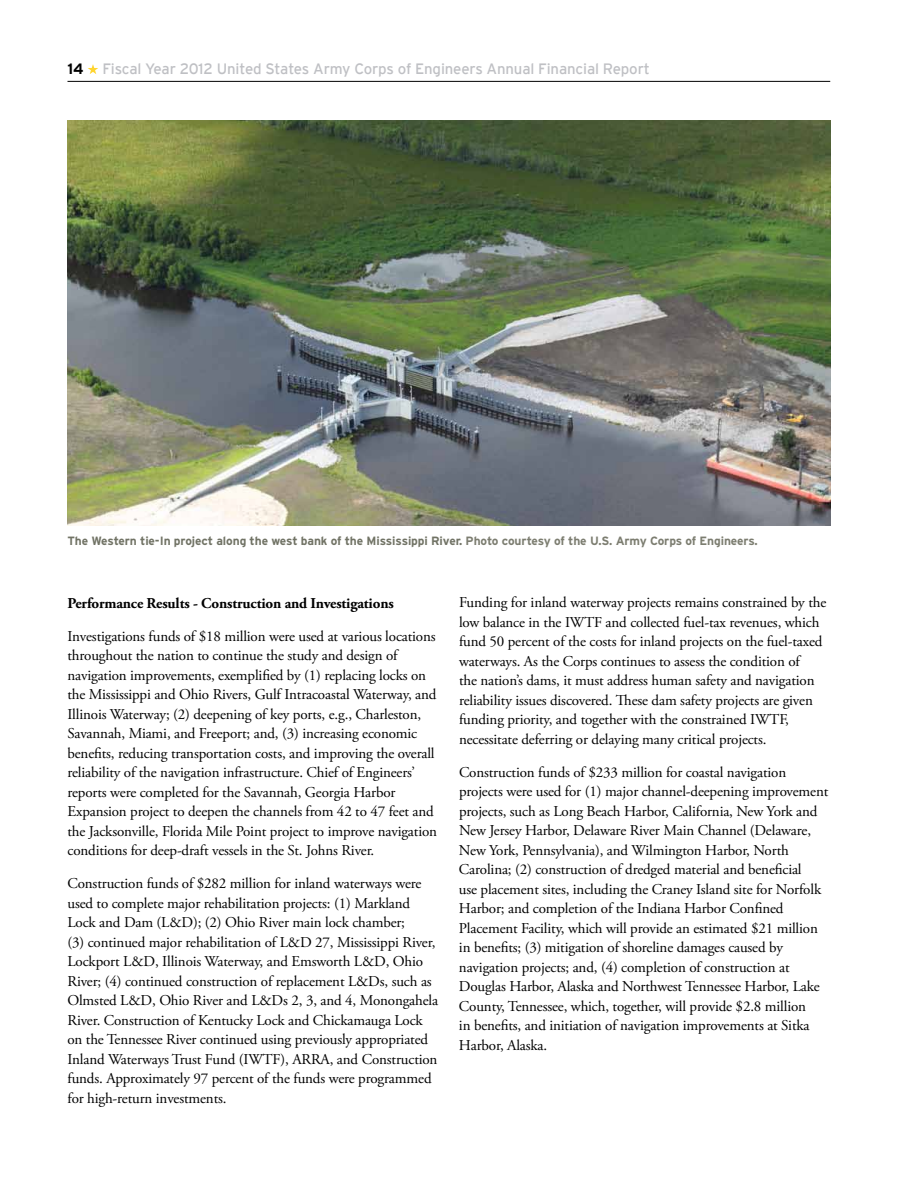
<style>
.page{position:relative;width:918px;height:1188px;background:#fff}
.page>*{position:absolute;margin:0;border:0;box-sizing:border-box;transform-origin:0 0}
.t1{font:15px/19.5px "Adobe Garamond Pro";letter-spacing:-.01em;color:#000}
.t2{font:15px "Interstate";letter-spacing:-.01em;color:#bfc0c4}
.t3{font:700 15px "Adobe Garamond Pro";letter-spacing:-.01em;color:#000}
.t4{font:700 15px "Interstate";color:#000}
.t5{font:700 12px "Interstate";letter-spacing:-.02em;color:#717365}
.s1{color:#7c7d70}
</style>
<div class="page">
<hr style="left:68px;top:81px;width:762px;height:1px;background:#000">
<svg style="left:88px;top:64px;width:10px;height:10px"></svg>
<img style="left:68px;top:121px;width:762px;height:405px">
<p class="t4" style="left:68px;top:61px;width:18px">14</p>
<p class="t2" style="left:102px;top:61px;width:549px">Fiscal Year 2012 United States Army Corps of Engineers Annual Financial Report</p>
<p class="t5" style="left:68px;top:535px;width:692px">The Western tie-I n project along the west bank of the M ississippi River. <span class="s1">Photo courtesy of the U.S. Army Corps of Engineers.</span></p>
<p class="t3" style="left:68px;top:594px;width:328px">Performance Results - Construction and Investigations</p>
<p class="t1" style="left:68px;top:627px;width:371px">Investigations funds of $18 million were used at various locations throughout the nation to continue the study and design of navigation improvements, exemplified by (1) replacing locks on the Mississippi and Ohio Rivers, Gulf Intracoastal Waterway, and Illinois Waterway; (2) deepening of key ports, e.g., Charleston, Savannah, Miami, and Freeport; and, (3) increasing economic benefits, reducing transportation costs, and improving the overall reliability of the navigation infrastructure. Chief of Engineers’ reports were completed for the Savannah, Georgia Harbor Expansion project to deepen the channels from 42 to 47 feet and the Jacksonville, Florida Mile Point project to improve navigation conditions for deep-draft vessels in the St. Johns River.</p>
<p class="t1" style="left:68px;top:874px;width:372px">Construction funds of $282 million for inland waterways were used to complete major rehabilitation projects: (1) Markland Lock and Dam (L&amp;D); (2) Ohio River main lock chamber;<br>(3) continued major rehabilitation of L&amp;D 27, Mississippi River, Lockport L&amp;D, Illinois Waterway, and Emsworth L&amp;D, Ohio River; (4) continued construction of replacement L&amp;Ds, such as Olmsted L&amp;D, Ohio River and L&amp;Ds 2, 3, and 4, Monongahela River. Construction of Kentucky Lock and Chickamauga Lock on the Tennessee River continued using previously appropriated Inland Waterways Trust Fund (IWTF), ARRA, and Construction funds. Approximately 97 percent of the funds were programmed for high-return investments.</p>
<p class="t1" style="left:459px;top:594px;width:369px">Funding for inland waterway projects remains constrained by the low balance in the IWTF and collected fuel-tax revenues, which fund 50 percent of the costs for inland projects on the fuel-taxed waterways. As the Corps continues to assess the condition of<br>the nation’s dams, it must address human safety and navigation reliability issues discovered. These dam safety projects are given funding priority, and together with the constrained IWTF, necessitate deferring or delaying many critical projects.</p>
<p class="t1" style="left:459px;top:763px;width:371px">Construction funds of $233 million for coastal navigation projects were used for (1) major channel-deepening improvement projects, such as Long Beach Harbor, California, New York and New Jersey Harbor, Delaware River Main Channel (Delaware, New York, Pennsylvania), and Wilmington Harbor, North Carolina; (2) construction of dredged material and beneficial<br>use placement sites, including the Craney Island site for Norfolk Harbor; and completion of the Indiana Harbor Confined Placement Facility, which will provide an estimated $21 million in benefits; (3) mitigation of shoreline damages caused by navigation projects; and, (4) completion of construction at Douglas Harbor, Alaska and Northwest Tennessee Harbor, Lake County, Tennessee, which, together, will provide $2.8 million<br>in benefits, and initiation of navigation improvements at Sitka Harbor, Alaska.</p>
</div>
